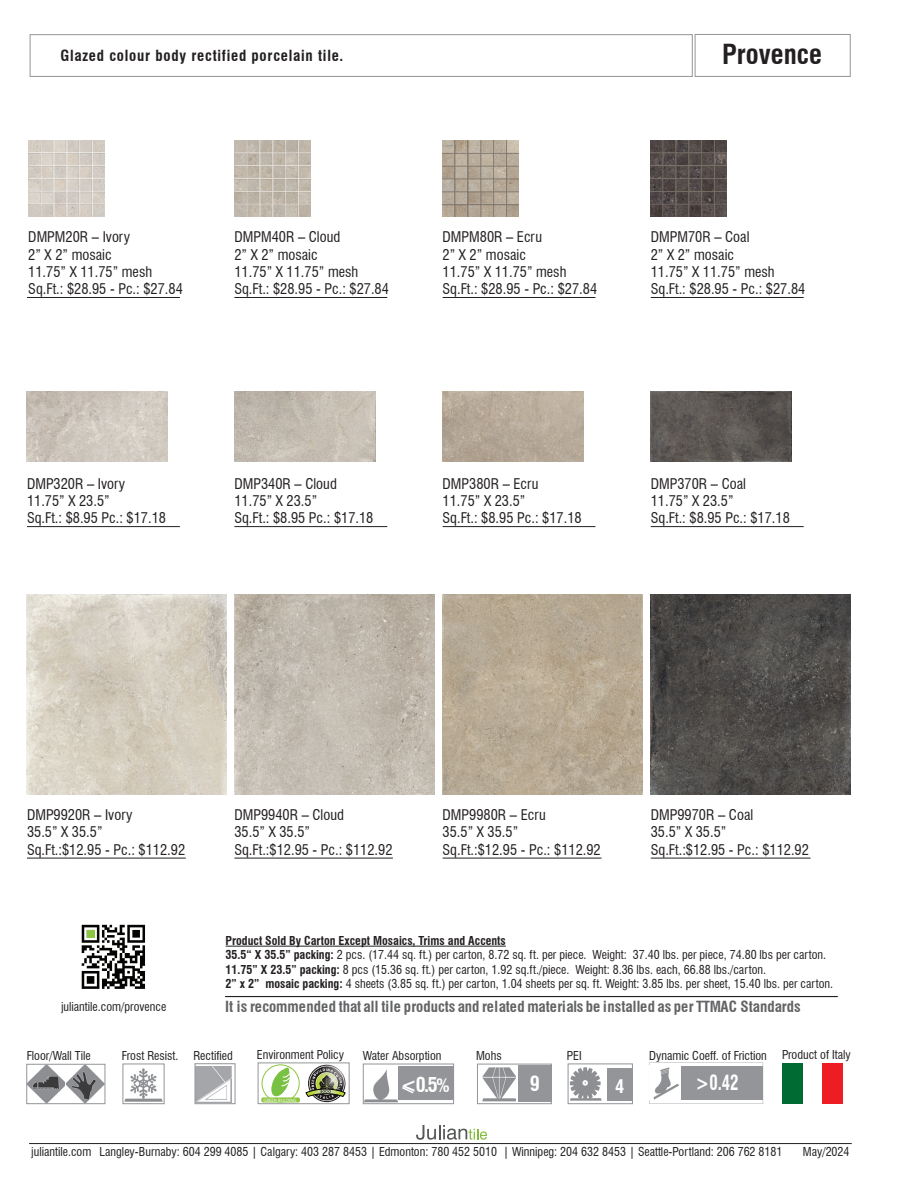
<style>
.page{position:relative;width:918px;height:1188px;background:#fff}
.page>*{position:absolute;margin:0;border:0;box-sizing:border-box;transform-origin:0 0}
.t1{font:700 condensed 27px "Swiss 721 BT";color:#231f20}
.t2{font:700 condensed 20.4px "Swiss 721 BT";color:#fff;scale:.82 1}
.t3{font:700 condensed 20.25px "Swiss 721 BT";color:#fff}
.t4{font:700 condensed 19.95px "Swiss 721 BT";color:#fff}
.t5{font:700 condensed 18.45px "Swiss 721 BT";color:#fff}
.t6{font:700 condensed 15px "Swiss 721 BT";letter-spacing:.005em;color:#626365}
.t7{font:700 condensed 15px "Swiss 721 BT";letter-spacing:.05em;color:#231f20}
.t8{font:condensed 14.4px/17.2px "Swiss 721 BT";color:#231f20}
.t9{font:condensed 12px/14.4px "Swiss 721 BT";color:#231f20}
.t10{font:4.8px "Myriad Pro";color:#fff}
.s1{font-weight:700}
.s2{font-size:17.85px}
</style>
<div class="page">
<div style="left:30px;top:34px;width:662px;height:43px;border:1px solid #939598"></div>
<div style="left:695px;top:34px;width:155px;height:43px;border:1px solid #939598"></div>
<hr style="left:225px;top:996px;width:613px;height:1px;background:#231f20">
<hr style="left:29px;top:1143px;width:823px;height:1px;background:#231f20">
<svg style="left:416px;top:1125px;width:71px;height:15px"></svg>
<img style="left:81px;top:924px;width:64px;height:65px">
<div style="left:87px;top:930px;width:8px;height:8px;background:#8bc63f"></div>
<img style="left:27px;top:594px;width:200px;height:200px">
<img style="left:234px;top:594px;width:200px;height:200px">
<img style="left:443px;top:594px;width:200px;height:200px">
<img style="left:651px;top:594px;width:200px;height:200px">
<img style="left:197px;top:1066px;width:35px;height:36px">
<div style="left:195px;top:1064px;width:40px;height:40px;border:1px solid #939598"></div>
<img style="left:29px;top:1066px;width:74px;height:36px">
<img style="left:66px;top:1066px;width:1px;height:36px">
<div style="left:27px;top:1064px;width:78px;height:40px;border:1px solid #939598"></div>
<img style="left:125px;top:1068px;width:37px;height:34px">
<div style="left:123px;top:1064px;width:41px;height:40px;border:1px solid #939598"></div>
<div style="left:782px;top:1064px;width:20px;height:40px;background:#006b32"></div>
<div style="left:823px;top:1064px;width:20px;height:40px;background:#ee1d23"></div>
<svg style="left:649px;top:1062px;width:114px;height:42px"></svg>
<img style="left:650px;top:1065px;width:29px;height:35px">
<div style="left:681px;top:1067px;width:82px;height:33px;background:#939598"></div>
<img style="left:365px;top:1069px;width:32px;height:33px">
<div style="left:398px;top:1066px;width:56px;height:34px;background:#939598"></div>
<div style="left:363px;top:1064px;width:91px;height:40px;border:1px solid #939598"></div>
<svg style="left:402px;top:1087px;width:12px;height:7px"></svg>
<div style="left:258px;top:1063px;width:91px;height:41px;border:1px solid #939598"></div>
<svg style="left:308px;top:1065px;width:38px;height:37px"></svg>
<svg style="left:305px;top:1066px;width:41px;height:35px"></svg>
<div style="left:262px;top:1065px;width:37px;height:37px;border:1px solid #8bc63e;border-radius:50%"></div>
<svg style="left:271px;top:1067px;width:20px;height:30px"></svg>
<div style="left:261px;top:1097px;width:39px;height:5px;background:#8bc63e;border-radius:2px"></div>
<img style="left:28px;top:140px;width:76px;height:77px">
<hr style="left:27px;top:297px;width:153px;height:1px;background:#231f20">
<img style="left:234px;top:140px;width:77px;height:77px">
<hr style="left:234px;top:297px;width:153px;height:1px;background:#231f20">
<img style="left:443px;top:140px;width:76px;height:77px">
<hr style="left:443px;top:297px;width:152px;height:1px;background:#231f20">
<img style="left:651px;top:140px;width:76px;height:77px">
<hr style="left:651px;top:297px;width:153px;height:1px;background:#231f20">
<hr style="left:27px;top:526px;width:153px;height:1px;background:#231f20">
<hr style="left:234px;top:526px;width:153px;height:1px;background:#231f20">
<hr style="left:443px;top:526px;width:152px;height:1px;background:#231f20">
<hr style="left:651px;top:526px;width:153px;height:1px;background:#231f20">
<hr style="left:27px;top:858px;width:159px;height:1px;background:#231f20">
<hr style="left:234px;top:858px;width:159px;height:1px;background:#231f20">
<hr style="left:443px;top:858px;width:159px;height:1px;background:#231f20">
<hr style="left:651px;top:858px;width:160px;height:1px;background:#231f20">
<img style="left:27px;top:391px;width:141px;height:71px">
<img style="left:234px;top:391px;width:141px;height:71px">
<img style="left:443px;top:391px;width:140px;height:71px">
<img style="left:651px;top:391px;width:141px;height:71px">
<img style="left:483px;top:1067px;width:33px;height:34px">
<div style="left:518px;top:1065px;width:33px;height:37px;background:#939598"></div>
<div style="left:477px;top:1064px;width:75px;height:40px;border:1px solid #939598"></div>
<img style="left:570px;top:1067px;width:32px;height:34px">
<svg style="left:593px;top:1087px;width:9px;height:12px"></svg>
<div style="left:607px;top:1068px;width:25px;height:33px;background:#939598"></div>
<div style="left:568px;top:1064px;width:65px;height:40px;border:1px solid #939598"></div>
<hr style="left:226px;top:946px;width:280px;height:1px;background:#231f20">
<p class="t7" style="left:60px;top:47px;width:284px">Glazed colour body rectified porcelain tile.</p>
<h1 class="t1" style="left:722px;top:38px;width:101px">Provence</h1>
<p class="t8" style="left:28px;top:228px;width:156px">DMPM20R – Ivory<br>2” X 2” mosaic<br>11.75” X 11.75” mesh<br>Sq.Ft.: $28.95 - Pc.: $27.84</p>
<p class="t8" style="left:234px;top:228px;width:156px">DMPM40R – Cloud<br>2” X 2” mosaic<br>11.75” X 11.75” mesh<br>Sq.Ft.: $28.95 - Pc.: $27.84</p>
<p class="t8" style="left:443px;top:228px;width:156px">DMPM80R – Ecru<br>2” X 2” mosaic<br>11.75” X 11.75” mesh<br>Sq.Ft.: $28.95 - Pc.: $27.84</p>
<p class="t8" style="left:651px;top:228px;width:156px">DMPM70R – Coal<br>2” X 2” mosaic<br>11.75” X 11.75” mesh<br>Sq.Ft.: $28.95 - Pc.: $27.84</p>
<p class="t8" style="left:27px;top:475px;width:141px">DMP320R – Ivory<br>11.75” X 23.5”<br>Sq.Ft.: $8.95 Pc.: $17.18</p>
<p class="t8" style="left:234px;top:475px;width:141px">DMP340R – Cloud<br>11.75” X 23.5”<br>Sq.Ft.: $8.95 Pc.: $17.18</p>
<p class="t8" style="left:443px;top:475px;width:141px">DMP380R – Ecru<br>11.75” X 23.5”<br>Sq.Ft.: $8.95 Pc.: $17.18</p>
<p class="t8" style="left:651px;top:475px;width:141px">DMP370R – Coal<br>11.75” X 23.5”<br>Sq.Ft.: $8.95 Pc.: $17.18</p>
<p class="t8" style="left:27px;top:806px;width:160px">DMP9920R – Ivory<br>35.5” X 35.5”<br>Sq.Ft.:$12.95 - Pc.: $112.92</p>
<p class="t9" style="left:61px;top:999px;width:107px">juliantile.com/provence</p>
<p class="t8" style="left:234px;top:806px;width:160px">DMP9940R – Cloud<br>35.5” X 35.5”<br>Sq.Ft.:$12.95 - Pc.: $112.92</p>
<p class="t8" style="left:443px;top:806px;width:160px">DMP9980R – Ecru<br>35.5” X 35.5”<br>Sq.Ft.:$12.95 - Pc.: $112.92</p>
<p class="t8" style="left:651px;top:806px;width:160px">DMP9970R – Coal<br>35.5” X 35.5”<br>Sq.Ft.:$12.95 - Pc.: $112.92</p>
<p class="t9" style="left:226px;top:933px;width:609px"><span class="s1">Product Sold By Carton Except Mosaics, Trims and Accents<br>35.5“ X 35.5” packing:</span> 2 pcs. (17.44 sq. ft.) per carton, 8.72 sq. ft. per piece. Weight: 37.40 lbs. per piece, 74.80 lbs per carton.<br><span class="s1">11.75” X 23.5” packing:</span> 8 pcs (15.36 sq. ft.) per carton, 1.92 sq.ft./piece. Weight: 8.36 lbs. each, 66.88 lbs./carton.<br><span class="s1">2” x 2” mosaic packing:</span> 4 sheets (3.85 sq. ft.) per carton, 1.04 sheets per sq. ft. Weight: 3.85 lbs. per sheet, 15.40 lbs. per carton.</p>
<p class="t6" style="left:225px;top:998px;width:577px">It is recommended that all tile products and related materials be installed as per TTMAC Standards</p>
<p class="t9" style="left:257px;top:1047px;width:89px">Environment Policy</p>
<p class="t10" style="left:264px;top:1097px;width:35px">GREEN BULDING</p>
<p class="t9" style="left:27px;top:1049px;width:66px">Floor/Wall Tile</p>
<p class="t9" style="left:122px;top:1049px;width:58px">Frost Resist.</p>
<p class="t9" style="left:194px;top:1049px;width:41px">Rectified</p>
<p class="t9" style="left:649px;top:1048px;width:119px">Dynamic Coeff. of Friction</p>
<p class="t9" style="left:782px;top:1048px;width:70px">Product of Italy</p>
<h2 class="t2" style="left:696px;top:1071px;width:54px">&gt;0.42</h2>
<p class="t9" style="left:476px;top:1048px;width:27px">Mohs</p>
<p class="t9" style="left:567px;top:1048px;width:16px">PEI</p>
<p class="t9" style="left:363px;top:1049px;width:80px">Water Absorption</p>
<h3 class="t4" style="left:401px;top:1072px;width:51px">&lt;0.5<span class="s2">%</span></h3>
<h3 class="t3" style="left:530px;top:1071px;width:12px">9</h3>
<p class="t5" style="left:615px;top:1075px;width:11px">4</p>
<p class="t9" style="left:31px;top:1144px;width:62px">juliantile.com</p>
<p class="t9" style="left:100px;top:1144px;width:684px">Langley-Burnaby: 604 299 4085 | Calgary: 403 287 8453 | Edmonton: 780 452 5010 | Winnipeg: 204 632 8453 | Seattle-Portland: 206 762 8181</p>
<p class="t9" style="left:803px;top:1144px;width:48px">May/2024</p>
</div>
